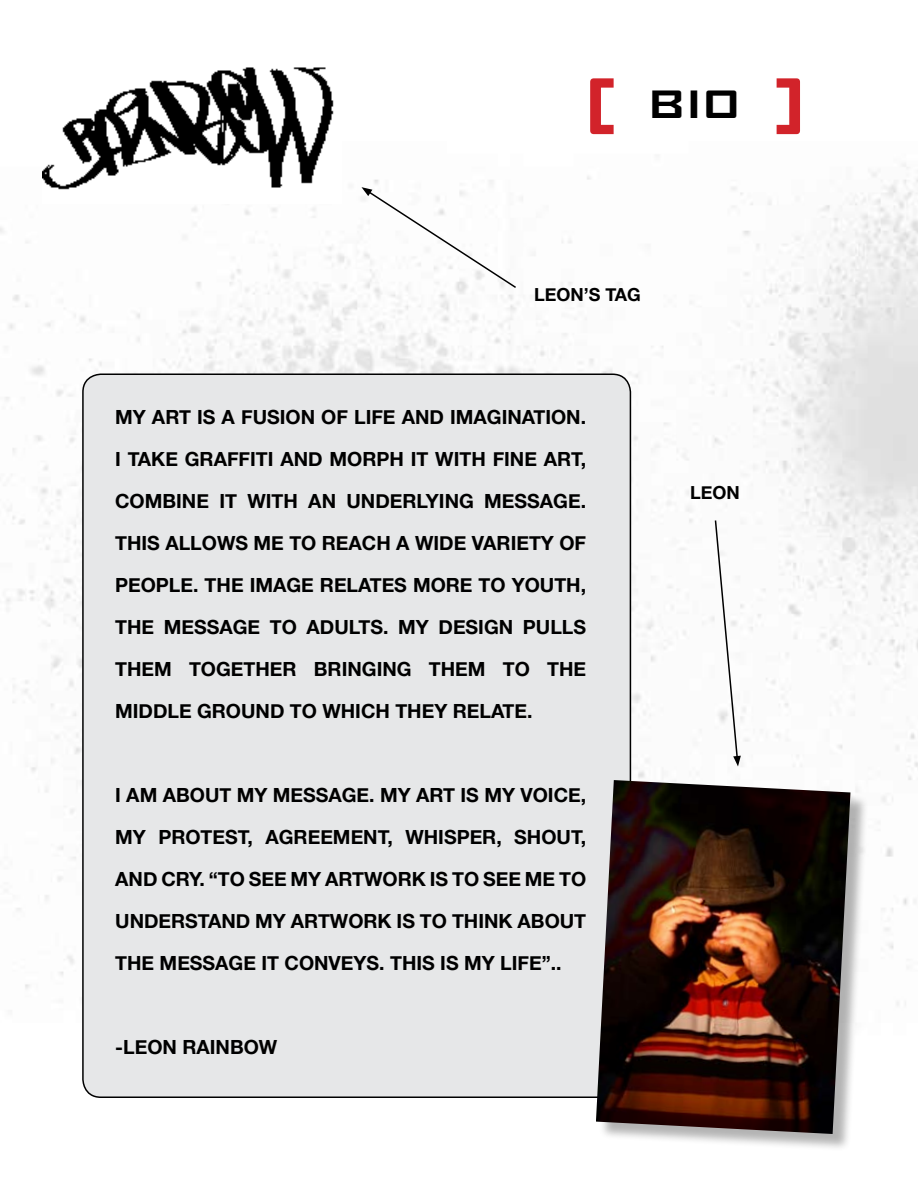
<style>
.page{position:relative;width:918px;height:1188px;background:#fff}
.page>*{position:absolute;margin:0;border:0;box-sizing:border-box;transform-origin:0 0}
.t1{font:700 expanded 63px "Agency FB";color:#d2232a}
.t2{font:700 expanded 36px "Agency FB";color:#000}
.t3{font:700 19.5px/42px "Helvetica Neue";color:#000;text-align:justify}
.t4{font:700 18px "Helvetica Neue";color:#000}
.s1{font-size:63px;color:#d2232a}
</style>
<div class="page">
<img style="left:0;top:164px;width:918px;height:842px">
<div style="left:83px;top:374px;width:547px;height:723px;background:#e6e7e8;border-radius:18px"></div>
<img style="left:42px;top:67px;width:300px;height:137px">
<div style="left:598px;top:782px;width:270px;height:370px;background:#000;opacity:.3"></div>
<img style="left:596px;top:780px;width:254px;height:354px">
<svg style="left:362px;top:187px;width:156px;height:102px"></svg>
<svg style="left:714px;top:519px;width:27px;height:247px"></svg>
<h2 class="t2" style="left:583px;top:82px;width:95px"><span class="s1">[</span> BIO</h2>
<h1 class="t1" style="left:771px;top:64px;width:37px">]</h1>
<p class="t4" style="left:534px;top:283px;width:108px">LEON’S TAG</p>
<p class="t3" style="left:115px;top:396px;width:473px;text-indent:430px">ION.<br>I TAKE GRAFFITI AN D MORPH IT WITH FINE ART, COMBINE</p>
<p class="t3" style="left:115px;top:396px;width:357px">MY ART IS A FUSION OF LIFE AN D IMAG</p>
<p class="t3" style="left:502px;top:396px;width:19px">INAT</p>
<p class="t3" style="left:219px;top:480px;width:104px">IT WITH AN</p>
<p class="t3" style="left:346px;top:480px;width:113px">UNDERLYING</p>
<p class="t3" style="left:484px;top:480px;width:15px">MESSAGE</p>
<p class="t3" style="left:581px;top:480px;width:7px">.</p>
<p class="t3" style="left:115px;top:522px;width:64px">THIS ALLO</p>
<p class="t3" style="left:115px;top:522px;width:473px;text-indent:102px">WS ME TO REACH A WIDE VARIETY OF<br>PEOPLE. THE IMAGE</p>
<p class="t3" style="left:320px;top:564px;width:27px">RELATES</p>
<p class="t3" style="left:413px;top:564px;width:175px">MORE TO YOUTH,</p>
<p class="t3" style="left:115px;top:606px;width:64px">THE MESSAGE</p>
<p class="t3" style="left:270px;top:606px;width:229px">TO ADULTS. MY DESIGN</p>
<p class="t3" style="left:523px;top:606px;width:40px">PULLS</p>
<p class="t3" style="left:115px;top:648px;width:42px">THEM</p>
<p class="t3" style="left:189px;top:648px;width:15px">TOGET</p>
<p class="t3" style="left:256px;top:648px;width:142px">HER BRINGING</p>
<p class="t3" style="left:429px;top:648px;width:42px">THEM</p>
<p class="t3" style="left:503px;top:648px;width:15px">TO</p>
<p class="t3" style="left:547px;top:648px;width:38px">THE</p>
<p class="t3" style="left:115px;top:690px;width:365px">MIDDLE GROUND TO WHICH THEY RELATE</p>
<p class="t3" style="left:527px;top:690px;width:7px">.</p>
<p class="t3" style="left:115px;top:774px;width:173px">I AM ABOUT MY MESSAGE</p>
<p class="t3" style="left:369px;top:774px;width:218px">. MY ART IS MY VOICE,</p>
<p class="t3" style="left:115px;top:816px;width:84px">MY PROTEST</p>
<p class="t3" style="left:248px;top:816px;width:75px">, AGREEMENT</p>
<p class="t3" style="left:388px;top:816px;width:200px">, WHISPER, SHOUT,</p>
<p class="t3" style="left:115px;top:858px;width:147px">AN D CRY. “TO SEE</p>
<p class="t3" style="left:291px;top:858px;width:206px">MY ARTWORK IS TO SEE</p>
<p class="t3" style="left:525px;top:858px;width:49px">ME TO</p>
<p class="t3" style="left:115px;top:900px;width:84px">UNDERSTAN</p>
<p class="t3" style="left:236px;top:900px;width:351px">D MY ARTWORK IS TO THINK ABOUT</p>
<p class="t3" style="left:115px;top:942px;width:59px">THE MESSAGE</p>
<p class="t3" style="left:262px;top:942px;width:302px">IT CONVEYS. THIS IS MY LIFE”..</p>
<p class="t3" style="left:115px;top:1026px;width:34px">-LEON</p>
<p class="t3" style="left:182px;top:1026px;width:96px">RAINBOW</p>
<p class="t4" style="left:690px;top:481px;width:51px">LEON</p>
</div>
